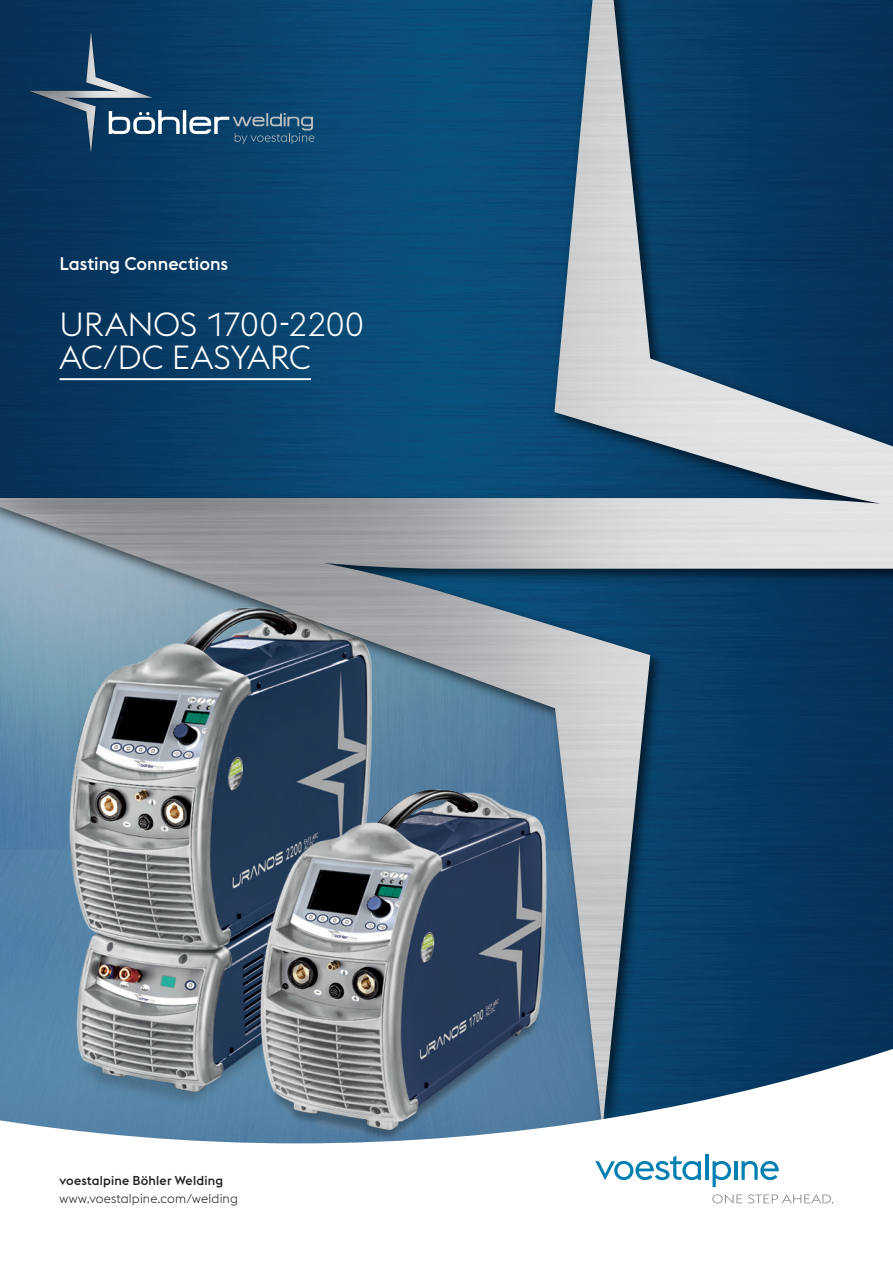
<style>
.page{position:relative;width:893px;height:1263px;background:#fff}
.page>*{position:absolute;margin:0;border:0;box-sizing:border-box;transform-origin:0 0}
.C__HL-1__nome_macchi{font:300 33px "voestalpine";letter-spacing:-.01em;color:#fff}
.C__Subhead__sopra_no{font:500 18px "voestalpine";color:#fff}
.Companyname{font:300 12.75px "voestalpine";letter-spacing:.01em;color:#231f20}
.Companyname-2{font:500 12.75px "voestalpine";letter-spacing:.015em;color:#231f20}
</style>
<div class="page">
<img style="left:0;top:0;width:893px;height:1042px">
<svg style="left:0;top:1042px;width:893px;height:162px"></svg>
<svg style="left:595px;top:1156px;width:106px;height:24px"></svg>
<hr style="left:705px;top:1154px;width:3px;height:26px;background:#007fb1">
<svg style="left:713px;top:1161px;width:18px;height:26px"></svg>
<hr style="left:734px;top:1161px;width:3px;height:19px;background:#007fb1">
<svg style="left:741px;top:1161px;width:38px;height:19px"></svg>
<svg style="left:712px;top:1194px;width:30px;height:9px"></svg>
<svg style="left:748px;top:1194px;width:85px;height:9px"></svg>
<p class="C__Subhead__sopra_no" style="left:60px;top:252px;width:170px">Lasting Connections</p>
<p class="C__HL-1__nome_macchi" style="left:60px;top:305px;width:306px">URANOS 1700-2200</p>
<p class="C__HL-1__nome_macchi" style="left:60px;top:338px;width:253px">AC/DC EASYARC</p>
<p class="Companyname-2" style="left:60px;top:1173px;width:165px">voestalpine Böhler Welding</p>
<p class="Companyname" style="left:60px;top:1191px;width:180px">www.voestalpine.com/welding</p>
</div>
